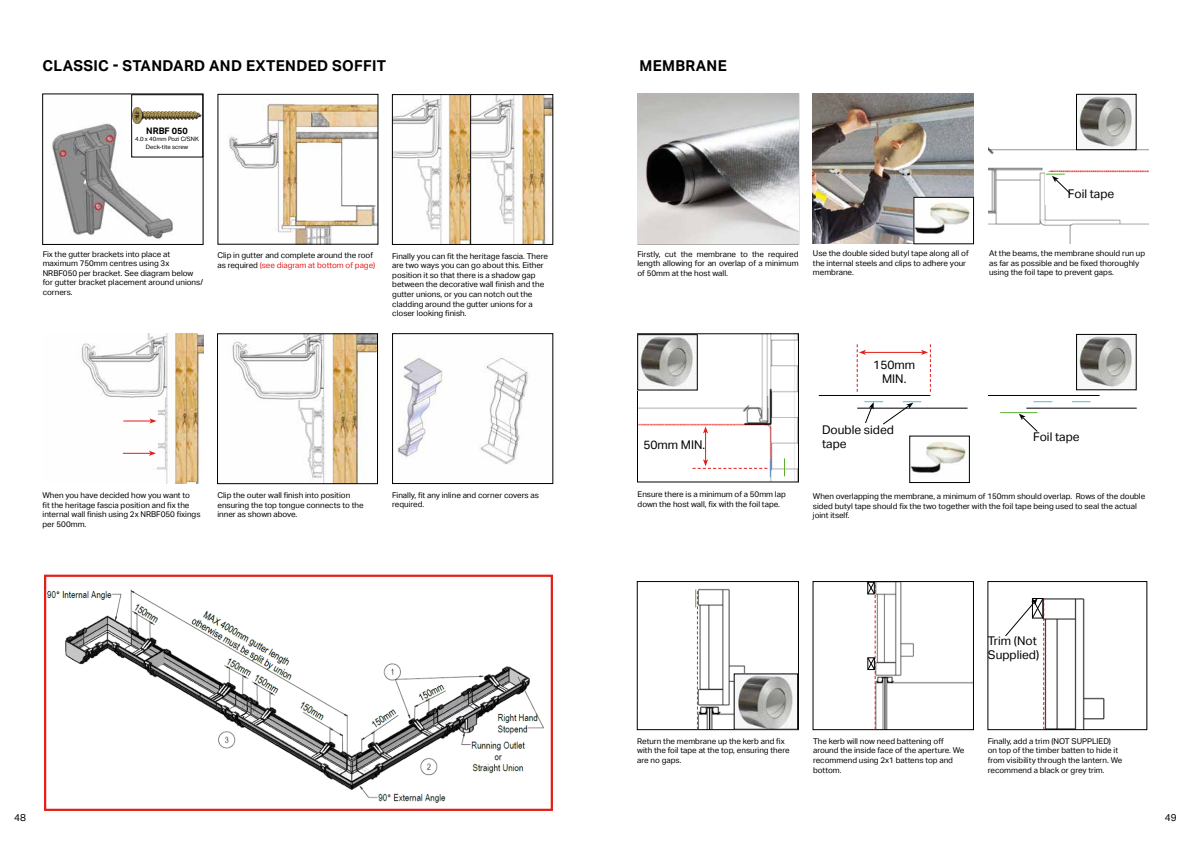
<style>
.page{position:relative;width:1191px;height:842px;background:#fff}
.page>*{position:absolute;margin:0;border:0;box-sizing:border-box;transform-origin:0 0}
.t1{font:700 15px "Aktiv Grotesk";letter-spacing:.02em;color:#000}
.t2{font:12px/14.4px "Aktiv Grotesk";color:#000}
.t3{font:10px "Aktiv Grotesk";color:#000}
.t4{font:700 9px "Aktiv Grotesk";color:#000}
.t5{font:8px/9.6px "Aktiv Grotesk";color:#000}
.t6{font:6px/7.2px "Aktiv Grotesk";color:#000;text-align:center}
.s1{color:#e41b18}
</style>
<div class="page">
<img style="left:232px;top:336px;width:144px;height:146px">
<div style="left:217px;top:334px;width:161px;height:150px;border:1px solid #000"></div>
<img style="left:52px;top:123px;width:123px;height:118px">
<div style="left:43px;top:94px;width:160px;height:151px;border:1px solid #000"></div>
<div style="left:131px;top:94px;width:72px;height:64px;background:#fff;border:1px solid #000"></div>
<img style="left:132px;top:107px;width:70px;height:16px">
<img style="left:229px;top:103px;width:147px;height:139px">
<img style="left:394px;top:96px;width:76px;height:147px">
<div style="left:392px;top:94px;width:80px;height:151px;border:1px solid #000"></div>
<img style="left:472px;top:96px;width:79px;height:147px">
<div style="left:470px;top:94px;width:83px;height:151px;border:1px solid #000"></div>
<img style="left:81px;top:334px;width:122px;height:150px">
<svg style="left:123px;top:418px;width:33px;height:5px"></svg>
<svg style="left:123px;top:451px;width:33px;height:5px"></svg>
<img style="left:397px;top:358px;width:132px;height:107px">
<div style="left:392px;top:333px;width:161px;height:151px;border:1px solid #000"></div>
<img style="left:45px;top:574px;width:501px;height:229px">
<div style="left:44px;top:575px;width:509px;height:236px;border:2px solid #e41f1a"></div>
<img style="left:813px;top:94px;width:160px;height:150px">
<img style="left:988px;top:94px;width:160px;height:150px">
<img style="left:915px;top:199px;width:57px;height:43px">
<div style="left:913px;top:197px;width:61px;height:47px;border:1px solid #000"></div>
<img style="left:638px;top:94px;width:160px;height:150px">
<img style="left:639px;top:336px;width:157px;height:144px">
<svg style="left:692px;top:426px;width:75px;height:43px"></svg>
<img style="left:639px;top:336px;width:57px;height:52px">
<div style="left:637px;top:334px;width:61px;height:56px;border:1px solid #000"></div>
<hr style="left:819px;top:395px;width:111px;height:1px;background:#000">
<hr style="left:857px;top:408px;width:110px;height:1px;background:#000">
<hr style="left:864px;top:352px;width:58px;height:1px;background:#e41b17">
<svg style="left:856px;top:344px;width:10px;height:48px"></svg>
<svg style="left:921px;top:344px;width:10px;height:48px"></svg>
<svg style="left:864px;top:401px;width:57px;height:24px"></svg>
<img style="left:911px;top:441px;width:56px;height:32px">
<div style="left:909px;top:436px;width:61px;height:47px;border:1px solid #000"></div>
<hr style="left:988px;top:395px;width:111px;height:1px;background:#000">
<hr style="left:1026px;top:408px;width:110px;height:1px;background:#000">
<svg style="left:1033px;top:401px;width:19px;height:1px"></svg>
<svg style="left:1072px;top:401px;width:18px;height:1px"></svg>
<hr style="left:1000px;top:412px;width:37px;height:1px;background:#5ab031">
<svg style="left:1019px;top:414px;width:19px;height:18px"></svg>
<img style="left:1078px;top:336px;width:56px;height:51px">
<div style="left:1076px;top:334px;width:60px;height:56px;border:1px solid #000"></div>
<img style="left:1078px;top:96px;width:56px;height:52px">
<div style="left:1076px;top:94px;width:60px;height:56px;border:1px solid #000"></div>
<div style="left:1045px;top:172px;width:14px;height:33px;background:#fff"></div>
<svg style="left:1046px;top:174px;width:25px;height:21px"></svg>
<svg style="left:784px;top:458px;width:1px;height:18px"></svg>
<img style="left:698px;top:588px;width:48px;height:140px">
<div style="left:637px;top:581px;width:161px;height:149px;border:1px solid #000"></div>
<svg style="left:695px;top:589px;width:3px;height:141px"></svg>
<img style="left:735px;top:675px;width:58px;height:53px">
<div style="left:733px;top:673px;width:65px;height:57px;border:1px solid #000"></div>
<img style="left:875px;top:583px;width:96px;height:145px">
<div style="left:813px;top:581px;width:160px;height:149px;border:1px solid #000"></div>
<svg style="left:867px;top:582px;width:8px;height:148px"></svg>
<img style="left:1044px;top:598px;width:61px;height:130px">
<div style="left:987px;top:581px;width:160px;height:149px;border:1px solid #000"></div>
<svg style="left:1004px;top:598px;width:40px;height:132px"></svg>
<h1 class="t1" style="left:43px;top:57px;width:345px">CLASSIC - STANDARD AND EXTENDED SOFFIT</h1>
<h1 class="t1" style="left:639px;top:57px;width:89px">MEMBRANE</h1>
<p class="t4" style="left:146px;top:126px;width:43px">NRBF 050</p>
<p class="t6" style="left:135px;top:136px;width:65px">4.0 x 40mm Pozi C/SNK<br>Deck-tite screw</p>
<h2 class="t2" style="left:1068px;top:187px;width:48px">Foil tape</h2>
<p class="t5" style="left:43px;top:249px;width:162px">Fix the gutter brackets into place at maximum 750mm centres using 3x<br>NRBF050 per bracket. See diagram below for gutter bracket placement around unions/ corners.</p>
<p class="t5" style="left:217px;top:250px;width:159px">Clip in gutter and complete around the roof as required <span class="s1">(see diagram at bottom of page)</span></p>
<p class="t5" style="left:392px;top:251px;width:157px">Finally you can fit the heritage fascia. There are two ways you can go about this. Either position it so that there is a shadow gap between the decorative wall finish and the gutter unions, or you can notch out the cladding around the gutter unions for a closer looking finish.</p>
<p class="t5" style="left:637px;top:249px;width:163px;text-align:justify">Firstly, cut the membrane to the required length allowing for an overlap of a minimum of 50mm at the host wall.</p>
<p class="t5" style="left:813px;top:249px;width:157px">Use the double sided butyl tape along all of the internal steels and clips to adhere your membrane.</p>
<p class="t5" style="left:989px;top:249px;width:157px">At the beams, the membrane should run up as far as possible and be fixed thoroughly using the foil tape to prevent gaps.</p>
<h2 class="t2" style="left:873px;top:357px;width:43px;text-align:center">150mm<br>MIN.</h2>
<h2 class="t2" style="left:643px;top:437px;width:63px">50mm MIN.</h2>
<h2 class="t2" style="left:822px;top:423px;width:73px">Double sided tape</h2>
<h2 class="t2" style="left:1033px;top:430px;width:48px">Foil tape</h2>
<p class="t5" style="left:43px;top:491px;width:159px">When you have decided how you want to<br>fit the heritage fascia position and fix the internal wall finish using 2x NRBF050 fixings per 500mm.</p>
<p class="t5" style="left:392px;top:490px;width:148px">Finally, fit any inline and corner covers as required.</p>
<p class="t5" style="left:217px;top:491px;width:148px">Clip the outer wall finish into position ensuring the top tongue connects to the inner as shown above.</p>
<p class="t5" style="left:637px;top:489px;width:150px">Ensure there is a minimum of a 50mm lap down the host wall, fix with the foil tape.</p>
<p class="t5" style="left:813px;top:491px;width:334px">When overlapping the membrane, a minimum of 150mm should overlap. Rows of the double sided butyl tape should fix the two together with the foil tape being used to seal the actual joint itself.</p>
<h2 class="t2" style="left:988px;top:633px;width:53px">Trim (Not<br>Supplied)</h2>
<p class="t5" style="left:637px;top:736px;width:154px">Return the membrane up the kerb and fix with the foil tape at the top, ensuring there are no gaps.</p>
<p class="t5" style="left:813px;top:736px;width:153px">The kerb will now need battening off around the inside face of the aperture. We recommend using 2x1 battens top and bottom.</p>
<p class="t5" style="left:987px;top:736px;width:136px">Finally, add a trim (NOT SUPPLIED) on top of the timber batten to hide it from visibility through the lantern. We recommend a black or grey trim.</p>
<p class="t3" style="left:14px;top:811px;width:13px">48</p>
<p class="t3" style="left:1165px;top:811px;width:13px">49</p>
</div>
